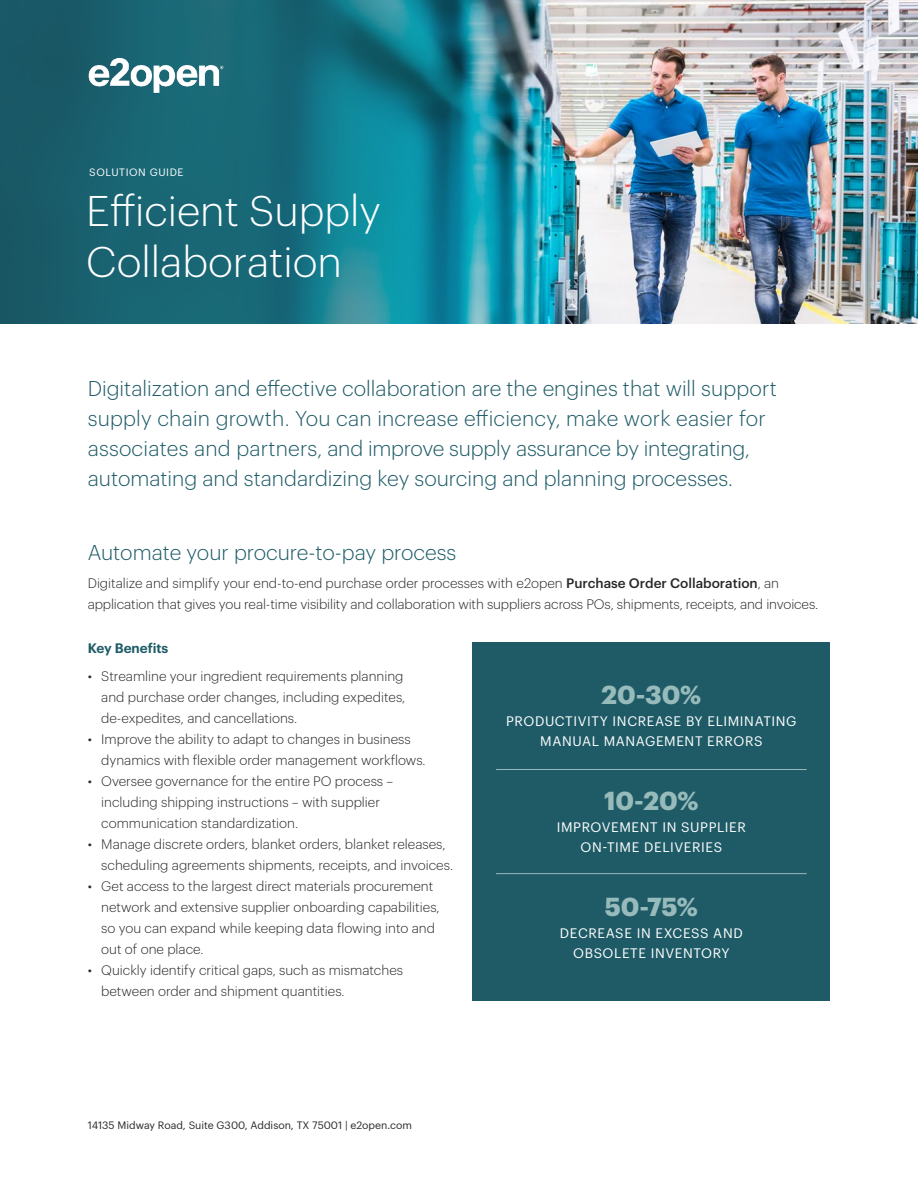
<style>
.page{position:relative;width:918px;height:1188px;background:#fff}
.page>*{position:absolute;margin:0;border:0;box-sizing:border-box;transform-origin:0 0}
.t1{font:300 42px/50.4px "Graphik";color:#fff}
.t2{font:700 25.5px "Graphik";letter-spacing:-.005em;color:#97baba}
.t3{font:300 21px/30px "Graphik";color:#1e5b67}
.t4{font:300 13.5px/21px "Graphik";color:#282828}
.t5{font:13.5px/19.5px "Graphik";letter-spacing:.045em;color:#fff;text-align:center}
.t6{font:600 13.5px "Graphik";color:#1e5b67}
.t7{font:10.5px "Graphik";color:#282828}
.t8{font:10.5px "Graphik";letter-spacing:.055em;color:#fff}
.s1{font-weight:500}
</style>
<div class="page">
<img style="left:0;top:0;width:918px;height:324px">
<div style="left:472px;top:642px;width:358px;height:358px;background:#1e5b67"></div>
<hr style="left:496px;top:769px;width:311px;height:1px;background:#97baba">
<hr style="left:496px;top:873px;width:311px;height:1px;background:#97baba">
<p class="t8" style="left:89px;top:164px;width:96px">SOLUTION GUIDE</p>
<h1 class="t1" style="left:86px;top:183px;width:296px">Efficient Supply<br>Collaboration</h1>
<p class="t3" style="left:88px;top:372px;width:691px">Digitalization and effective collaboration are the engines that will support supply chain growth. You can increase efficiency, make work easier for associates and partners, and improve supply assurance by integrating, automating and standardizing key sourcing and planning processes.</p>
<h3 class="t3" style="left:88px;top:536px;width:370px">Automate your procure-to-pay process</h3>
<p class="t4" style="left:88px;top:571px;width:732px">Digitalize and simplify your end-to-end purchase order processes with e2open <span class="s1">Purchase Order Collaboration</span>, an application that gives you real-time visibility and collaboration with suppliers across POs, shipments, receipts, and invoices.</p>
<p class="t6" style="left:88px;top:638px;width:82px">Key Benefits</p>
<p class="t4" style="left:101px;top:665px;width:306px;text-indent:-14px">• Streamline your ingredient requirements planning and purchase order changes, including expedites, de-expedites, and cancellations.</p>
<p class="t4" style="left:101px;top:728px;width:326px;text-indent:-14px">• Improve the ability to adapt to changes in business dynamics with flexible order management workflows.</p>
<p class="t4" style="left:101px;top:770px;width:294px;text-indent:-14px">• Oversee governance for the entire PO process – including shipping instructions – with supplier communication standardization.</p>
<p class="t4" style="left:101px;top:833px;width:353px;text-indent:-14px">• Manage discrete orders, blanket orders, blanket releases, scheduling agreements shipments, receipts, and invoices.</p>
<p class="t4" style="left:101px;top:875px;width:340px;text-indent:-14px">• Get access to the largest direct materials procurement network and extensive supplier onboarding capabilities, so you can expand while keeping data flowing into and out of one place.</p>
<p class="t4" style="left:101px;top:959px;width:303px;text-indent:-14px">• Quickly identify critical gaps, such as mismatches between order and shipment quantities.</p>
<p class="t7" style="left:88px;top:1118px;width:326px">14135 Midway Road, Suite G300, Addison, TX 75001 | e2open.com</p>
<h2 class="t2" style="left:601px;top:675px;width:101px">20-30%</h2>
<p class="t5" style="left:506px;top:711px;width:292px">PRODUCTIVITY INCREASE BY ELIMINATING<br>MANUAL MANAGEMENT ERRORS</p>
<h2 class="t2" style="left:604px;top:781px;width:96px">10-20%</h2>
<p class="t5" style="left:557px;top:817px;width:191px">IMPROVEMENT IN SUPPLIER<br>ON-TIME DELIVERIES</p>
<h2 class="t2" style="left:605px;top:887px;width:95px">50-75%</h2>
<p class="t5" style="left:560px;top:922px;width:184px">DECREASE IN EXCESS AND<br>OBSOLETE INVENTORY</p>
</div>
